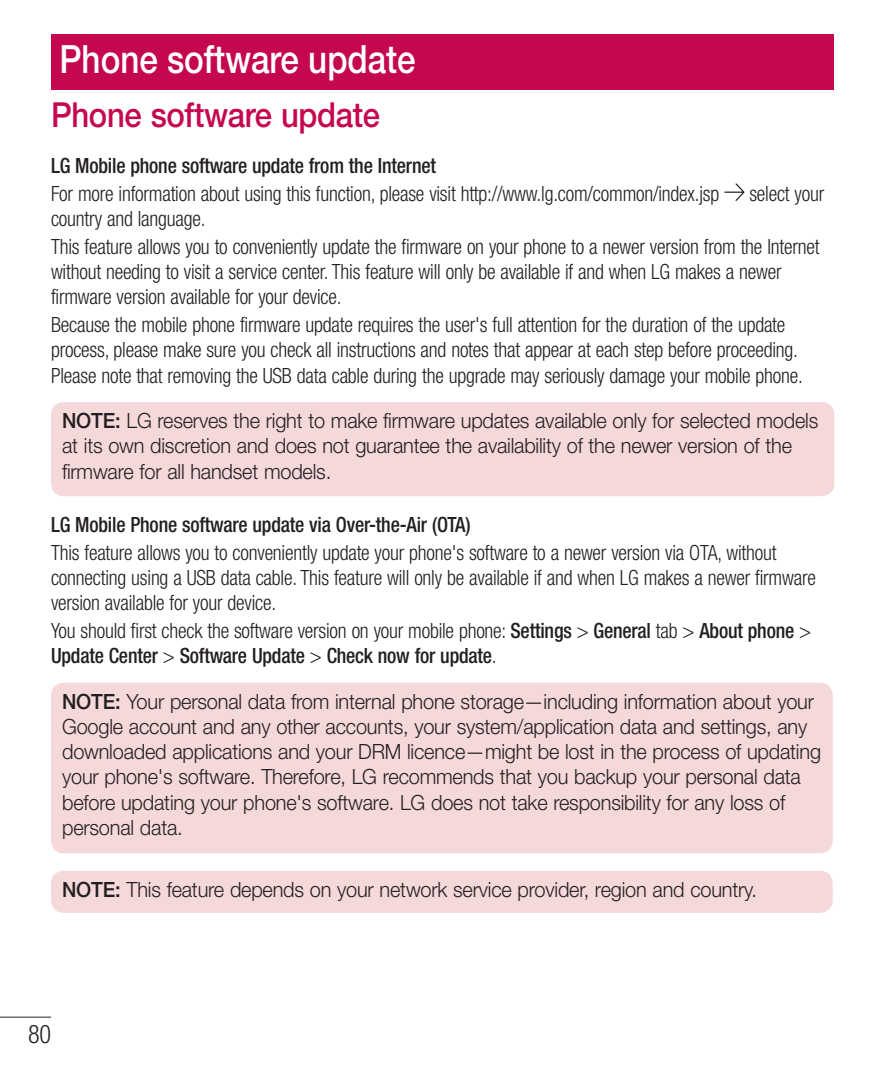
<style>
.page{position:relative;width:893px;height:1072px;background:#fff}
.page>*{position:absolute;margin:0;border:0;box-sizing:border-box;transform-origin:0 0}
.t1{font:500 39px "Helvetica Neue LT Pro";color:#fff;scale:.85 1}
.t2{font:500 34.5px "Helvetica Neue LT Pro";letter-spacing:-.01em;color:#c50750;scale:.9 1}
.t3{font:300 condensed 25.5px "Helvetica Neue LT Pro";color:#231f20;scale:.95 1}
.t4{font:300 condensed 21px/25.2px "Helvetica Neue LT Pro";letter-spacing:-.01em;color:#231f20;scale:.95 1}
.t5{font:300 21px/25.2px "Helvetica Neue LT Pro";letter-spacing:-.01em;color:#231f20;scale:.95 1}
.t6{font:500 condensed 21px/25.2px "Helvetica Neue LT Pro";letter-spacing:-.01em;color:#231f20;scale:.95 1}
.s1{font-weight:500}
.s2{font-weight:300}
</style>
<div class="page">
<hr style="left:0;top:1016px;width:51px;height:1px;background:#231f20">
<svg style="left:724px;top:183px;width:20px;height:18px"></svg>
<div style="left:51px;top:402px;width:783px;height:94px;background:#f5d8da;border-radius:13px"></div>
<div style="left:51px;top:682px;width:782px;height:171px;background:#f5d8da;border-radius:13px"></div>
<div style="left:51px;top:870px;width:782px;height:42px;background:#f5d8da;border-radius:13px"></div>
<div style="left:51px;top:34px;width:782px;height:55px;background:#c50750"></div>
<h1 class="t1" style="left:60px;top:45px;width:421px">Phone software update</h1>
<h2 class="t2" style="left:51px;top:102px;width:367px">Phone software update</h2>
<p class="t6" style="left:51px;top:155px;width:407px">LG Mobile phone software update from the Internet</p>
<p class="t4" style="left:51px;top:183px;width:705px">For more information about using this function, please visit http://www.lg.com/common/index.jsp</p>
<p class="t4" style="left:749px;top:183px;width:80px">select your</p>
<p class="t4" style="left:51px;top:207px;width:810px;line-height:27.6px">country and language.<br>This feature allows you to conveniently update the firmware on your phone to a newer version from the Internet</p>
<p class="t4" style="left:51px;top:261px;width:770px">without needing to visit a service center. This feature will only be available if and when LG makes a newer firmware version available for your device.</p>
<p class="t4" style="left:51px;top:314px;width:793px">Because the mobile phone firmware update requires the user's full attention for the duration of the update process, please make sure you check all instructions and notes that appear at each step before proceeding.<br>Please note that removing the USB data cable during the upgrade may seriously damage your mobile phone.</p>
<p class="t5" style="left:62px;top:410px;width:797px"><span class="s1">NOTE:</span> LG reserves the right to make firmware updates available only for selected models at its own discretion and does not guarantee the availability of the newer version of the firmware for all handset models.</p>
<p class="t6" style="left:51px;top:514px;width:443px">LG Mobile Phone software update via Over-the-Air (OTA)</p>
<p class="t4" style="left:51px;top:542px;width:807px">This feature allows you to conveniently update your phone's software to a newer version via OTA, without connecting using a USB data cable. This feature will only be available if and when LG makes a newer firmware version available for your device.</p>
<p class="t6" style="left:51px;top:620px;width:802px"><span class="s2">You should first check the software version on your mobile phone:</span> Settings <span class="s2">&gt;</span> General <span class="s2">tab &gt;</span> About phone <span class="s2">&gt;<br></span>Update Center <span class="s2">&gt;</span> Software Update <span class="s2">&gt;</span> Check now for update<span class="s2">.</span></p>
<p class="t5" style="left:62px;top:691px;width:800px"><span class="s1">NOTE:</span> Your personal data from internal phone storage—including information about your Google account and any other accounts, your system/application data and settings, any downloaded applications and your DRM licence—might be lost in the process of updating your phone's software. Therefore, LG recommends that you backup your personal data before updating your phone's software. LG does not take responsibility for any loss of personal data.</p>
<p class="t5" style="left:62px;top:878px;width:733px"><span class="s1">NOTE:</span> This feature depends on your network service provider, region and country.</p>
<p class="t3" style="left:28px;top:1025px;width:26px">80</p>
</div>
